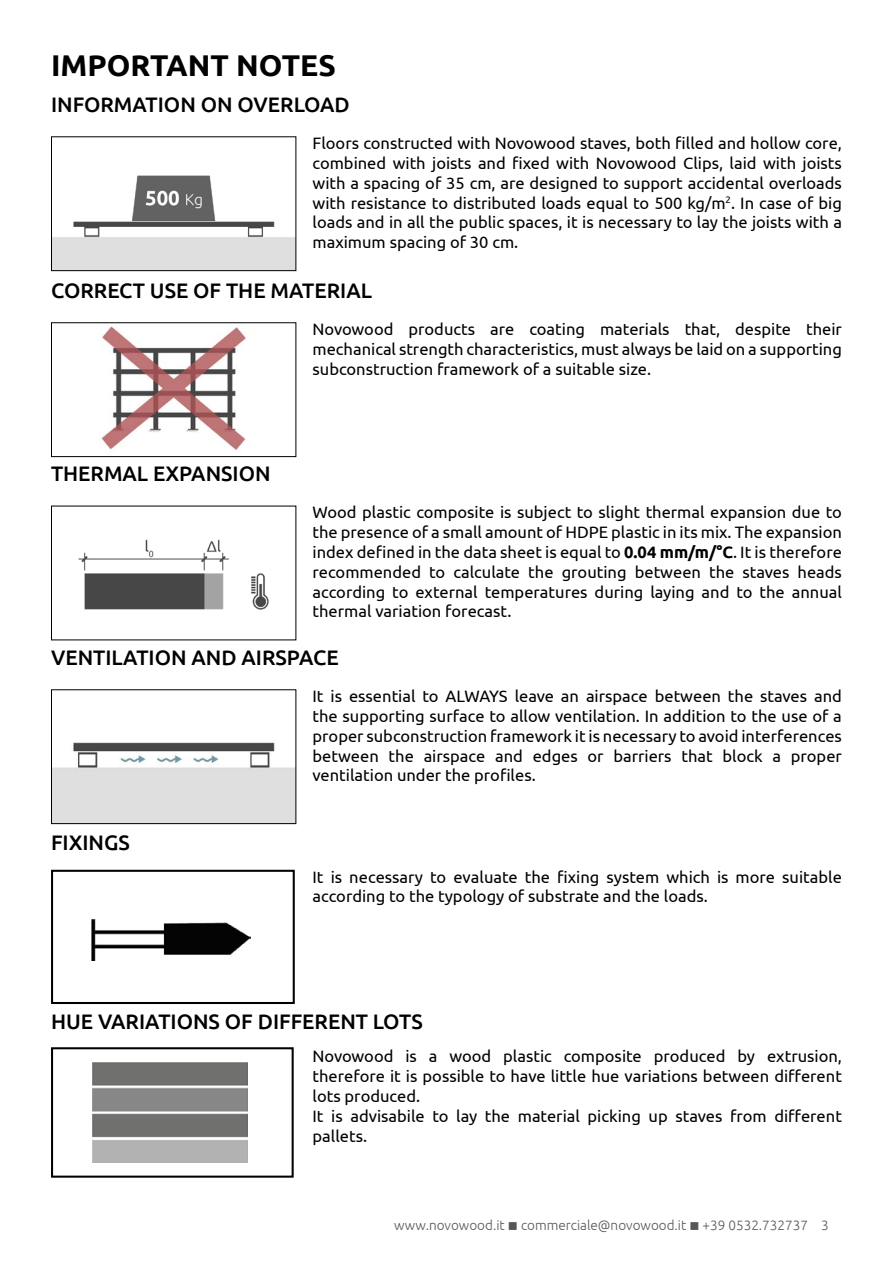
<style>
.page{position:relative;width:893px;height:1263px;background:#fff}
.page>*{position:absolute;margin:0;border:0;box-sizing:border-box;transform-origin:0 0}
.t1{font:700 30px "Ubuntu";color:#000}
.t2{font:500 21px "Ubuntu";color:#000}
.t3{font:16.5px/19.8px "Ubuntu";color:#000;text-align:justify}
.t4{font:300 13.5px "Ubuntu";color:#575756}
.s1{font-weight:700}
</style>
<div class="page">
<img style="left:53px;top:175px;width:241px;height:94px">
<div style="left:51px;top:136px;width:245px;height:135px;border:1px solid #000"></div>
<img style="left:78px;top:539px;width:191px;height:71px">
<img style="left:101px;top:326px;width:145px;height:124px">
<div style="left:51px;top:322px;width:245px;height:135px;border:1px solid #000"></div>
<img style="left:53px;top:742px;width:241px;height:80px">
<div style="left:51px;top:689px;width:245px;height:135px;border:1px solid #000"></div>
<img style="left:91px;top:919px;width:159px;height:42px">
<div style="left:51px;top:870px;width:244px;height:134px;border:2px solid #000"></div>
<img style="left:92px;top:1063px;width:155px;height:99px">
<div style="left:51px;top:1047px;width:243px;height:131px;border:2px solid #000"></div>
<h1 class="t1" style="left:51px;top:47px;width:286px">IMPORTANT NOTES</h1>
<p class="t2" style="left:51px;top:91px;width:300px">INFORMATION ON OVERLOAD</p>
<p class="t3" style="left:313px;top:133px;width:531px">Floors constructed with Novowood staves, both filled and hollow core, combined with joists and fixed with Novowood Clips, laid with joists with a spacing of 35 cm, are designed to support accidental overloads with resistance to distributed loads equal to 500 kg/m<sup>2</sup>. In case of big loads and in all the public spaces, it is necessary to lay the joists with a maximum spacing of 30 cm.</p>
<p class="t2" style="left:51px;top:277px;width:322px">CORRECT USE OF THE MATERIAL</p>
<p class="t2" style="left:51px;top:461px;width:221px">THERMAL EXPANSION</p>
<p class="t3" style="left:313px;top:319px;width:531px">Novowood products are coating materials that, despite their mechanical strength characteristics, must always be laid on a supporting subconstruction framework of a suitable size.</p>
<p class="t3" style="left:313px;top:502px;width:531px">Wood plastic composite is subject to slight thermal expansion due to the presence of a small amount of HDPE plastic in its mix. The expansion index defined in the data sheet is equal to <span class="s1">0.04 mm/m/°C</span>. It is therefore recommended to calculate the grouting between the staves heads according to external temperatures during laying and to the annual thermal variation forecast.</p>
<p class="t2" style="left:51px;top:644px;width:289px">VENTILATION AND AIRSPACE</p>
<p class="t2" style="left:51px;top:829px;width:80px">FIXINGS</p>
<p class="t3" style="left:313px;top:686px;width:531px">It is essential to ALWAYS leave an airspace between the staves and the supporting surface to allow ventilation. In addition to the use of a proper subconstruction framework it is necessary to avoid interferences between the airspace and edges or barriers that block a proper ventilation under the profiles.</p>
<p class="t3" style="left:313px;top:866px;width:531px">It is necessary to evaluate the fixing system which is more suitable according to the typology of substrate and the loads.</p>
<p class="t2" style="left:51px;top:1008px;width:373px">HUE VARIATIONS OF DIFFERENT LOTS</p>
<p class="t3" style="left:313px;top:1046px;width:531px;text-align:left">Novowood is a wood plastic composite produced by extrusion, therefore it is possible to have little hue variations between different lots produced.<br>It is advisabile to lay the material picking up staves from different pallets.</p>
<p class="t4" style="left:394px;top:1217px;width:436px">www.novowood.it ■ commerciale@novowood.it ■ +39 0532.732737 3</p>
</div>
